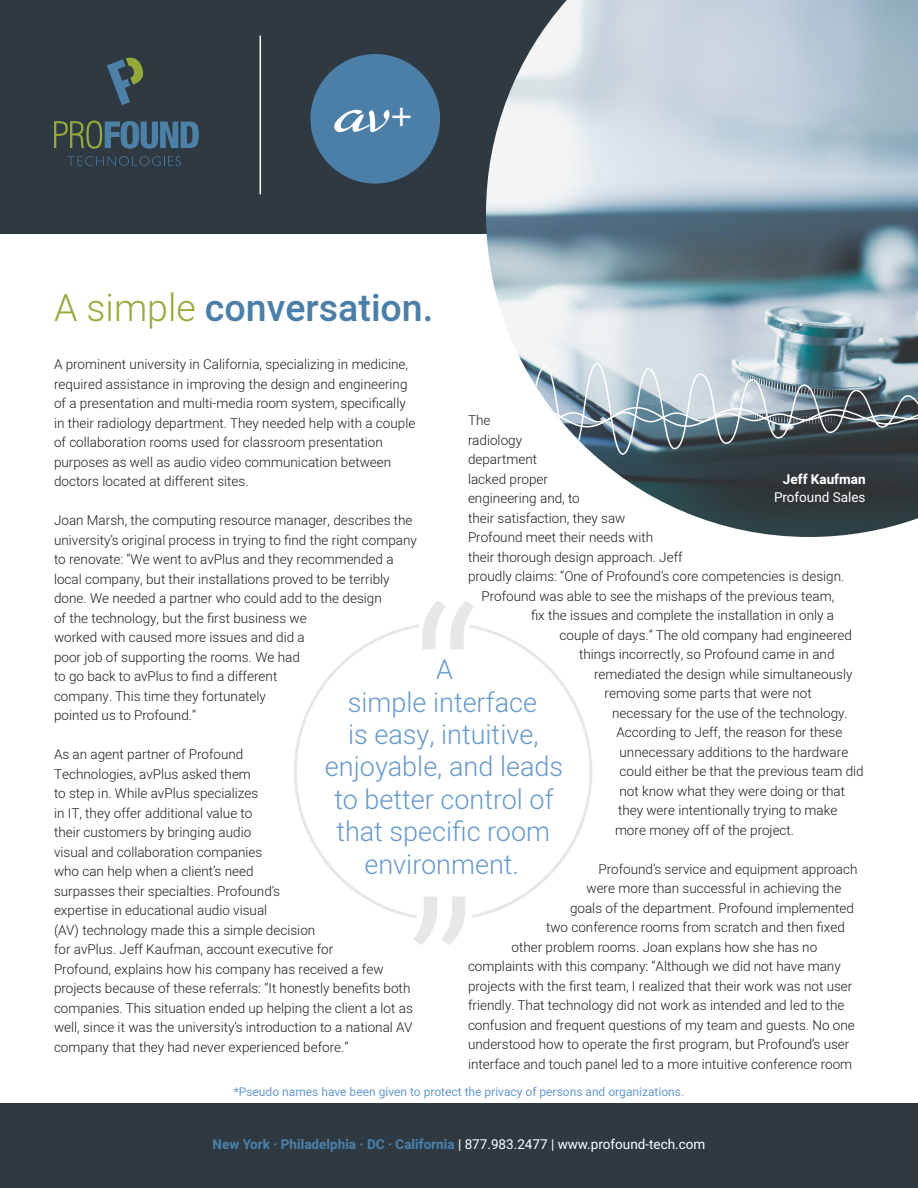
<style>
.page{position:relative;width:918px;height:1188px;background:#fff}
.page>*{position:absolute;margin:0;border:0;box-sizing:border-box;transform-origin:0 0}
.t1{font:63px "Better Heather";color:#fff}
.t2{font:500 37.5px "Heebo";color:#4b7fa8}
.t3{font:300 27px/32.4px "Heebo";color:#69c;text-align:center}
.t4{font:300 13.5px/19.5px "Heebo";color:#1d1d1d}
.t5{font:13.5px "Heebo";color:#fff}
.t6{font:700 13.5px "Heebo";color:#fff}
.t7{font:12px "Heebo";color:#69c}
.s1{font-family:"Droid Serif";font-size:42px}
.s2{font-weight:300;color:#97a93a}
.s3{font-weight:700;color:#4b7fa8}
</style>
<div class="page">
<div style="left:0;top:1103px;width:918px;height:85px;background:#2e3942"></div>
<svg style="left:294px;top:601px;width:299px;height:344px"></svg>
<div style="left:0;top:0;width:657px;height:233px;background:#2e3942"></div>
<img style="left:486px;top:0;width:432px;height:537px">
<svg style="left:486px;top:362px;width:432px;height:97px"></svg>
<svg style="left:107px;top:58px;width:36px;height:47px"></svg>
<svg style="left:67px;top:156px;width:114px;height:10px"></svg>
<svg style="left:54px;top:121px;width:145px;height:28px"></svg>
<div style="left:310px;top:54px;width:130px;height:130px;background:#4b7fa8;border-radius:50%"></div>
<hr style="left:260px;top:36px;width:1px;height:158px;background:#fff">
<p class="t1" style="left:334px;top:58px;width:81px">av<span class="s1">+</span></p>
<p class="t2" style="left:54px;top:281px;width:381px"><span class="s2">A simple</span> conversation.</p>
<p class="t4" style="left:54px;top:355px;width:363px">A prominent university in California, specializing in medicine, required assistance in improving the design and engineering of a presentation and multi-media room system, specifically in their radiology department. They needed help with a couple of collaboration rooms used for classroom presentation purposes as well as audio video communication between doctors located at different sites.</p>
<p class="t4" style="left:54px;top:511px;width:365px">Joan Marsh, the computing resource manager, describes the university’s original process in trying to find the right company to renovate: “We went to avPlus and they recommended a local company, but their installations proved to be terribly done. We needed a partner who could add to the design<br>of the technology, but the first business we<br>worked with caused more issues and did a<br>poor job of supporting the rooms. We had<br>to go back to avPlus to find a different<br>company. This time they fortunately<br>pointed us to Profound.”</p>
<p class="t4" style="left:54px;top:745px;width:360px">As an agent partner of Profound<br>Technologies, avPlus asked them<br>to step in. While avPlus specializes<br>in IT, they offer additional value to<br>their customers by bringing audio<br>visual and collaboration companies<br>who can help when a client’s need<br>surpasses their specialties. Profound’s<br>expertise in educational audio visual<br>(AV) technology made this a simple decision<br>for avPlus. Jeff Kaufman, account executive for<br>Profound, explains how his company has received a few projects because of these referrals: “It honestly benefits both companies. This situation ended up helping the client a lot as well, since it was the university’s introduction to a national AV company that they had never experienced before.”</p>
<p class="t4" style="left:468px;top:410px;width:24px">The</p>
<p class="t4" style="left:468px;top:430px;width:56px">radiology</p>
<p class="t4" style="left:468px;top:449px;width:71px">department</p>
<p class="t4" style="left:468px;top:469px;width:82px">lacked proper</p>
<p class="t4" style="left:468px;top:488px;width:113px">engineering and, to</p>
<p class="t4" style="left:468px;top:508px;width:159px">their satisfaction, they saw</p>
<p class="t4" style="left:468px;top:527px;width:187px">Profound meet their needs with</p>
<p class="t4" style="left:468px;top:547px;width:216px">their thorough design approach. Jeff</p>
<p class="t4" style="left:468px;top:566px;width:378px">proudly claims: “One of Profound’s core competencies is design.</p>
<p class="t4" style="left:482px;top:586px;width:354px">Profound was able to see the mishaps of the previous team,</p>
<p class="t4" style="left:531px;top:605px;width:305px">fix the issues and complete the installation in only a</p>
<p class="t4" style="left:560px;top:625px;width:294px">couple of days.” The old company had engineered</p>
<p class="t4" style="left:579px;top:644px;width:257px">things incorrectly, so Profound came in and</p>
<p class="t4" style="left:594px;top:664px;width:260px">remediated the design while simultaneously</p>
<p class="t4" style="left:604px;top:683px;width:209px">removing some parts that were not</p>
<p class="t4" style="left:612px;top:703px;width:237px">necessary for the use of the technology.</p>
<p class="t4" style="left:616px;top:722px;width:227px">According to Jeff, the reason for these</p>
<p class="t4" style="left:620px;top:742px;width:230px">unnecessary additions to the hardware</p>
<p class="t4" style="left:620px;top:761px;width:246px">could either be that the previous team did</p>
<p class="t4" style="left:620px;top:781px;width:227px">not know what they were doing or that</p>
<p class="t4" style="left:618px;top:800px;width:221px">they were intentionally trying to make</p>
<p class="t4" style="left:615px;top:820px;width:181px">more money off of the project.</p>
<p class="t4" style="left:598px;top:859px;width:260px">Profound’s service and equipment approach</p>
<p class="t4" style="left:586px;top:878px;width:256px">were more than successful in achieving the</p>
<p class="t4" style="left:570px;top:898px;width:286px">goals of the department. Profound implemented</p>
<p class="t4" style="left:546px;top:917px;width:300px">two conference rooms from scratch and then fixed</p>
<p class="t4" style="left:512px;top:937px;width:307px">other problem rooms. Joan explans how she has no</p>
<p class="t4" style="left:468px;top:956px;width:374px">complaints with this company: “Although we did not have many</p>
<p class="t4" style="left:468px;top:976px;width:386px">projects with the first team, I realized that their work was not user</p>
<p class="t4" style="left:468px;top:995px;width:378px">friendly. That technology did not work as intended and led to the</p>
<p class="t4" style="left:468px;top:1015px;width:388px">confusion and frequent questions of my team and guests. No one</p>
<p class="t4" style="left:468px;top:1034px;width:383px">understood how to operate the first program, but Profound’s user</p>
<p class="t4" style="left:468px;top:1054px;width:386px">interface and touch panel led to a more intuitive conference room</p>
<p class="t6" style="left:783px;top:470px;width:84px">Jeff Kaufman</p>
<p class="t5" style="left:774px;top:488px;width:93px">Profound Sales</p>
<p class="t3" style="left:325px;top:653px;width:240px">A<br>simple interface<br>is easy, intuitive, enjoyable, and leads to better control of that specific room environment.</p>
<p class="t7" style="left:234px;top:1084px;width:452px">*Pseudo names have been given to protect the privacy of persons and organizations.</p>
<p class="t5" style="left:213px;top:1135px;width:494px"><span class="s3">New York · Philadelphia · DC · California</span> | 877.983.2477 | www.profound-tech.com</p>
</div>
